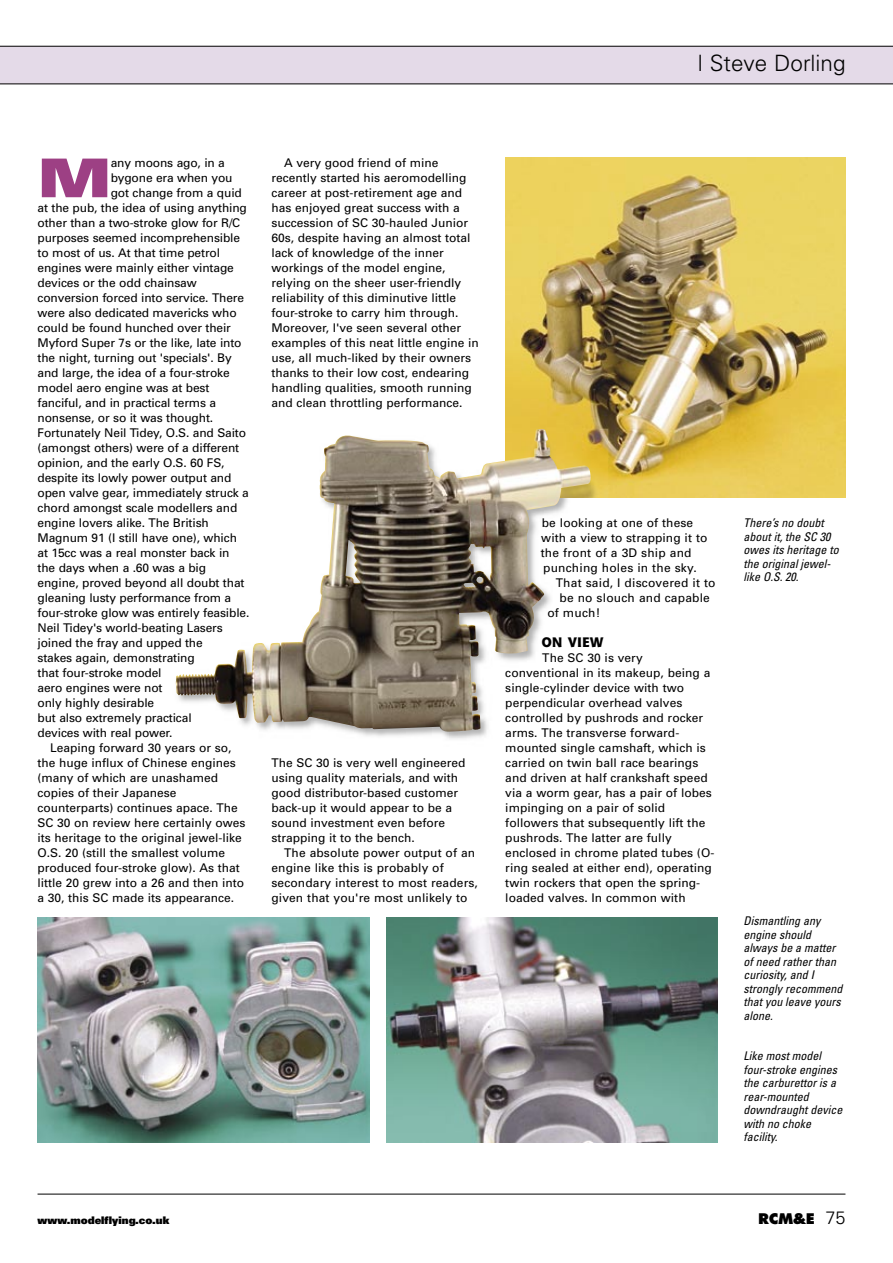
<style>
.page{position:relative;width:893px;height:1263px;background:#fff}
.page>*{position:absolute;margin:0;border:0;box-sizing:border-box;transform-origin:0 0}
.t1{font:900 expanded 53.55px "Univers";color:#9d4084}
.t2{font:300 22.5px "Univers";color:#000}
.t3{font:900 15px "Futura BT";color:#000}
.t4{font:800 13.5px "Shannon";color:#000}
.t5{font:12px/15px "Univers";color:#000}
.t6{font:italic condensed 12px/13.5px "Univers";color:#000}
.t7{font:900 10.5px "Univers";color:#000}
.s1{font-family:"Univers";font-weight:300;font-size:18px}
</style>
<div class="page">
<img style="left:0;top:45px;width:893px;height:1150px">
<p class="t2" style="left:698px;top:50px;width:149px">| Steve Dorling</p>
<p class="t1" style="left:38px;top:146px;width:76px">M</p>
<p class="t5" style="left:111px;top:155px;width:116px">any moons ago, in a</p>
<p class="t5" style="left:111px;top:170px;width:123px">bygone era when you</p>
<p class="t5" style="left:111px;top:185px;width:133px">got change from a quid</p>
<p class="t5" style="left:38px;top:200px;width:211px">at the pub, the idea of using anything</p>
<p class="t5" style="left:38px;top:215px;width:204px">other than a two-stroke glow for R/C</p>
<p class="t5" style="left:38px;top:230px;width:204px">purposes seemed incomprehensible</p>
<p class="t5" style="left:38px;top:245px;width:184px">to most of us. At that time petrol</p>
<p class="t5" style="left:38px;top:260px;width:198px">engines were mainly either vintage</p>
<p class="t5" style="left:38px;top:275px;width:161px">devices or the odd chainsaw</p>
<p class="t5" style="left:38px;top:290px;width:208px">conversion forced into service. There</p>
<p class="t5" style="left:38px;top:305px;width:201px">were also dedicated mavericks who</p>
<p class="t5" style="left:38px;top:320px;width:195px">could be found hunched over their</p>
<p class="t5" style="left:38px;top:335px;width:206px">Myford Super 7s or the like, late into</p>
<p class="t5" style="left:38px;top:350px;width:196px">the night, turning out 'specials'. By</p>
<p class="t5" style="left:38px;top:365px;width:194px">and large, the idea of a four-stroke</p>
<p class="t5" style="left:38px;top:380px;width:173px">model aero engine was at best</p>
<p class="t5" style="left:38px;top:395px;width:180px">fanciful, and in practical terms a</p>
<p class="t5" style="left:38px;top:410px;width:177px">nonsense, or so it was thought.</p>
<p class="t5" style="left:38px;top:425px;width:210px">Fortunately Neil Tidey, O.S. and Saito</p>
<p class="t5" style="left:38px;top:440px;width:203px">(amongst others) were of a different</p>
<p class="t5" style="left:38px;top:455px;width:188px">opinion, and the early O.S. 60 FS,</p>
<p class="t5" style="left:38px;top:470px;width:195px">despite its lowly power output and</p>
<p class="t5" style="left:38px;top:485px;width:213px">open valve gear, immediately struck a</p>
<p class="t5" style="left:38px;top:500px;width:201px">chord amongst scale modellers and</p>
<p class="t5" style="left:38px;top:515px;width:173px">engine lovers alike. The British</p>
<p class="t5" style="left:38px;top:530px;width:201px">Magnum 91 (I still have one), which</p>
<p class="t5" style="left:38px;top:545px;width:194px">at 15cc was a real monster back in</p>
<p class="t5" style="left:38px;top:560px;width:170px">the days when a .60 was a big</p>
<p class="t5" style="left:38px;top:575px;width:209px">engine, proved beyond all doubt that</p>
<p class="t5" style="left:38px;top:590px;width:195px">gleaning lusty performance from a</p>
<p class="t5" style="left:38px;top:605px;width:213px">four-stroke glow was entirely feasible.</p>
<p class="t5" style="left:38px;top:620px;width:187px">Neil Tidey's world-beating Lasers</p>
<p class="t5" style="left:38px;top:635px;width:167px">joined the fray and upped the</p>
<p class="t5" style="left:38px;top:650px;width:159px">stakes again, demonstrating</p>
<p class="t5" style="left:38px;top:665px;width:126px">that four-stroke model</p>
<p class="t5" style="left:38px;top:680px;width:127px">aero engines were not</p>
<p class="t5" style="left:38px;top:695px;width:118px">only highly desirable</p>
<p class="t5" style="left:38px;top:710px;width:156px">but also extremely practical</p>
<p class="t5" style="left:38px;top:725px;width:137px">devices with real power.</p>
<p class="t5" style="left:50px;top:740px;width:183px">Leaping forward 30 years or so,</p>
<p class="t5" style="left:38px;top:755px;width:200px">the huge influx of Chinese engines</p>
<p class="t5" style="left:38px;top:770px;width:182px">(many of which are unashamed</p>
<p class="t5" style="left:38px;top:785px;width:141px">copies of their Japanese</p>
<p class="t5" style="left:38px;top:800px;width:202px">counterparts) continues apace. The</p>
<p class="t5" style="left:38px;top:815px;width:210px">SC 30 on review here certainly owes</p>
<p class="t5" style="left:38px;top:830px;width:206px">its heritage to the original jewel-like</p>
<p class="t5" style="left:38px;top:845px;width:189px">O.S. 20 (still the smallest volume</p>
<p class="t5" style="left:38px;top:860px;width:204px">produced four-stroke glow). As that</p>
<p class="t5" style="left:38px;top:875px;width:208px">little 20 grew into a 26 and then into</p>
<p class="t5" style="left:38px;top:890px;width:198px">a 30, this SC made its appearance.</p>
<p class="t5" style="left:271px;top:155px;width:209px;text-indent:13px">A very good friend of mine recently started his aeromodelling career at post-retirement age and has enjoyed great success with a succession of SC 30-hauled Junior 60s, despite having an almost total lack of knowledge of the inner workings of the model engine, relying on the sheer user-friendly reliability of this diminutive little four-stroke to carry him through.<br>Moreover, I've seen several other examples of this neat little engine in use, all much-liked by their owners thanks to their low cost, endearing handling qualities, smooth running and clean throttling performance.</p>
<p class="t5" style="left:271px;top:755px;width:196px">The SC 30 is very well engineered</p>
<p class="t5" style="left:271px;top:770px;width:188px">using quality materials, and with</p>
<p class="t5" style="left:271px;top:785px;width:188px">good distributor-based customer</p>
<p class="t5" style="left:271px;top:800px;width:182px">back-up it would appear to be a</p>
<p class="t5" style="left:271px;top:815px;width:175px">sound investment even before</p>
<p class="t5" style="left:271px;top:830px;width:145px">strapping it to the bench.</p>
<p class="t5" style="left:284px;top:845px;width:192px">The absolute power output of an</p>
<p class="t5" style="left:271px;top:860px;width:174px">engine like this is probably of</p>
<p class="t5" style="left:271px;top:875px;width:208px">secondary interest to most readers,</p>
<p class="t5" style="left:271px;top:890px;width:198px">given that you're most unlikely to</p>
<p class="t5" style="left:542px;top:515px;width:153px">be looking at one of these</p>
<p class="t5" style="left:541px;top:530px;width:168px">with a view to strapping it to</p>
<p class="t5" style="left:541px;top:545px;width:152px">the front of a 3D ship and</p>
<p class="t5" style="left:543px;top:560px;width:155px">punching holes in the sky.</p>
<p class="t5" style="left:556px;top:575px;width:161px">That said, I discovered it to</p>
<p class="t5" style="left:559px;top:590px;width:152px">be no slouch and capable</p>
<p class="t5" style="left:547px;top:605px;width:55px">of much!</p>
<p class="t4" style="left:542px;top:634px;width:63px">ON VIEW</p>
<p class="t5" style="left:505px;top:650px;width:211px;text-indent:37px">The SC 30 is very conventional in its makeup, being a single-cylinder device with two perpendicular overhead valves controlled by pushrods and rocker arms. The transverse forward&shy;mounted single camshaft, which is carried on twin ball race bearings and driven at half crankshaft speed via a worm gear, has a pair of lobes impinging on a pair of solid followers that subsequently lift the pushrods. The latter are fully enclosed in chrome plated tubes (O&shy;ring sealed at either end), operating twin rockers that open the spring&shy;loaded valves. In common with</p>
<p class="t6" style="left:743px;top:516px;width:97px">There’s no doubt about it, the SC 30 owes its heritage to the original jewel&shy;like O.S. 20.</p>
<p class="t6" style="left:743px;top:914px;width:100px">Dismantling any engine should always be a matter of need rather than curiosity, and I strongly recommend that you leave yours alone.</p>
<p class="t6" style="left:743px;top:1049px;width:100px">Like most model four-stroke engines the carburettor is a rear-mounted downdraught device with no choke facility.</p>
<p class="t7" style="left:38px;top:1213px;width:133px">www.modelflying.co.uk</p>
<p class="t3" style="left:758px;top:1209px;width:89px">RCM&amp;E <span class="s1">75</span></p>
</div>
